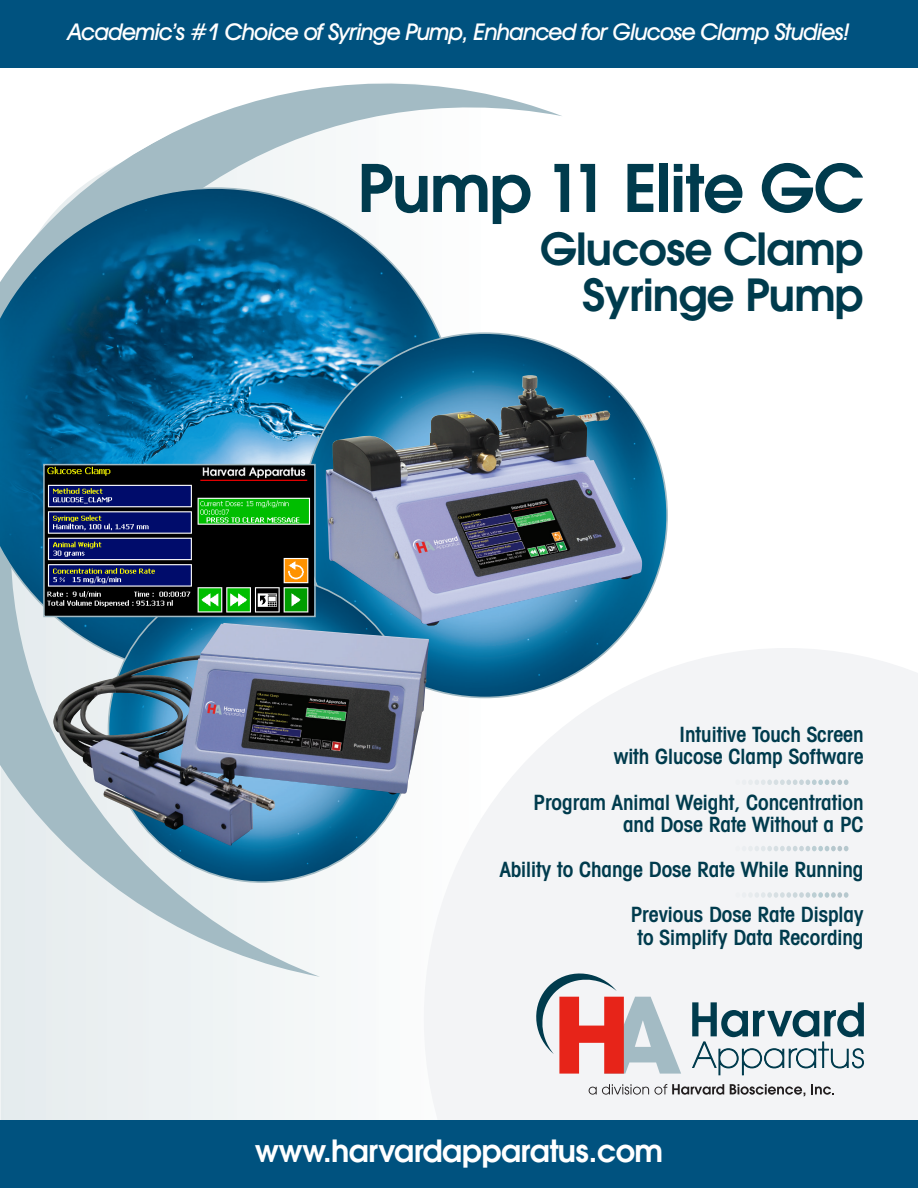
<style>
.page{position:relative;width:918px;height:1188px;background:#fff}
.page>*{position:absolute;margin:0;border:0;box-sizing:border-box;transform-origin:0 0}
.ARAB_Header_1{font:600 64.95px "Avant Garde";letter-spacing:-.02em;color:#003b4d}
.ARAB_Header_1-2{font:600 43.95px/46.2px "Avant Garde";letter-spacing:-.02em;color:#003b4d;text-align:right}
.ARAB_Web{font:600 30.45px "Avant Garde";letter-spacing:-.02em;color:#fff}
.t1{font:italic 500 23.25px "Avant Garde IT Cby BT";letter-spacing:-.04em;color:#fff}
.ARAB_Bullets{font:600 condensed 21px/22.6px "Avant Garde IT Cby BT";color:#003b4d;text-align:right}
</style>
<div class="page">
<div style="left:0;top:0;width:918px;height:68px;background:#00527f"></div>
<div style="left:0;top:977px;width:315px;height:143px;background:#edf2f3"></div>
<div style="left:424px;top:648px;width:494px;height:472px;background:#f3f4f6"></div>
<svg style="left:536px;top:974px;width:145px;height:100px"></svg>
<svg style="left:691px;top:1002px;width:173px;height:74px"></svg>
<svg style="left:589px;top:1084px;width:135px;height:11px"></svg>
<svg style="left:730px;top:1084px;width:75px;height:12px"></svg>
<svg style="left:811px;top:1084px;width:23px;height:11px"></svg>
<svg style="left:729px;top:780px;width:120px;height:5px"></svg>
<svg style="left:729px;top:846px;width:120px;height:5px"></svg>
<svg style="left:729px;top:892px;width:120px;height:6px"></svg>
<svg style="left:0;top:83px;width:563px;height:894px"></svg>
<svg style="left:0;top:187px;width:460px;height:490px"></svg>
<img style="left:303px;top:333px;width:364px;height:364px;border-radius:182px">
<img style="left:108px;top:576px;width:307px;height:306px;border-radius:153px">
<img style="left:326px;top:375px;width:316px;height:251px">
<img style="left:53px;top:623px;width:376px;height:223px">
<img style="left:46px;top:467px;width:267px;height:147px">
<div style="left:43px;top:464px;width:273px;height:153px;border:2px solid #a3bbc4"></div>
<div style="left:0;top:1120px;width:918px;height:68px;background:#00527f"></div>
<p class="t1" style="left:68px;top:18px;width:783px">Academic’s #1 Choice of Syringe Pump, Enhanced for Glucose Clamp Studies!</p>
<p class="ARAB_Header_1" style="left:357px;top:146px;width:508px">Pump 11 Elite GC</p>
<p class="ARAB_Header_1-2" style="left:540px;top:225px;width:325px">Glucose Clamp<br>Syringe Pump</p>
<p class="ARAB_Bullets" style="left:614px;top:723px;width:251px">Intuitive Touch Screen<br>with Glucose Clamp Software</p>
<p class="ARAB_Bullets" style="left:534px;top:791px;width:331px">Program Animal Weight, Concentration and Dose Rate Without a PC</p>
<p class="ARAB_Bullets" style="left:500px;top:858px;width:365px">Ability to Change Dose Rate While Running</p>
<p class="ARAB_Bullets" style="left:631px;top:903px;width:234px;text-align:center">Previous Dose Rate Display to Simplify Data Recording</p>
<p class="ARAB_Web" style="left:255px;top:1131px;width:410px">www.harvardapparatus.com</p>
</div>
